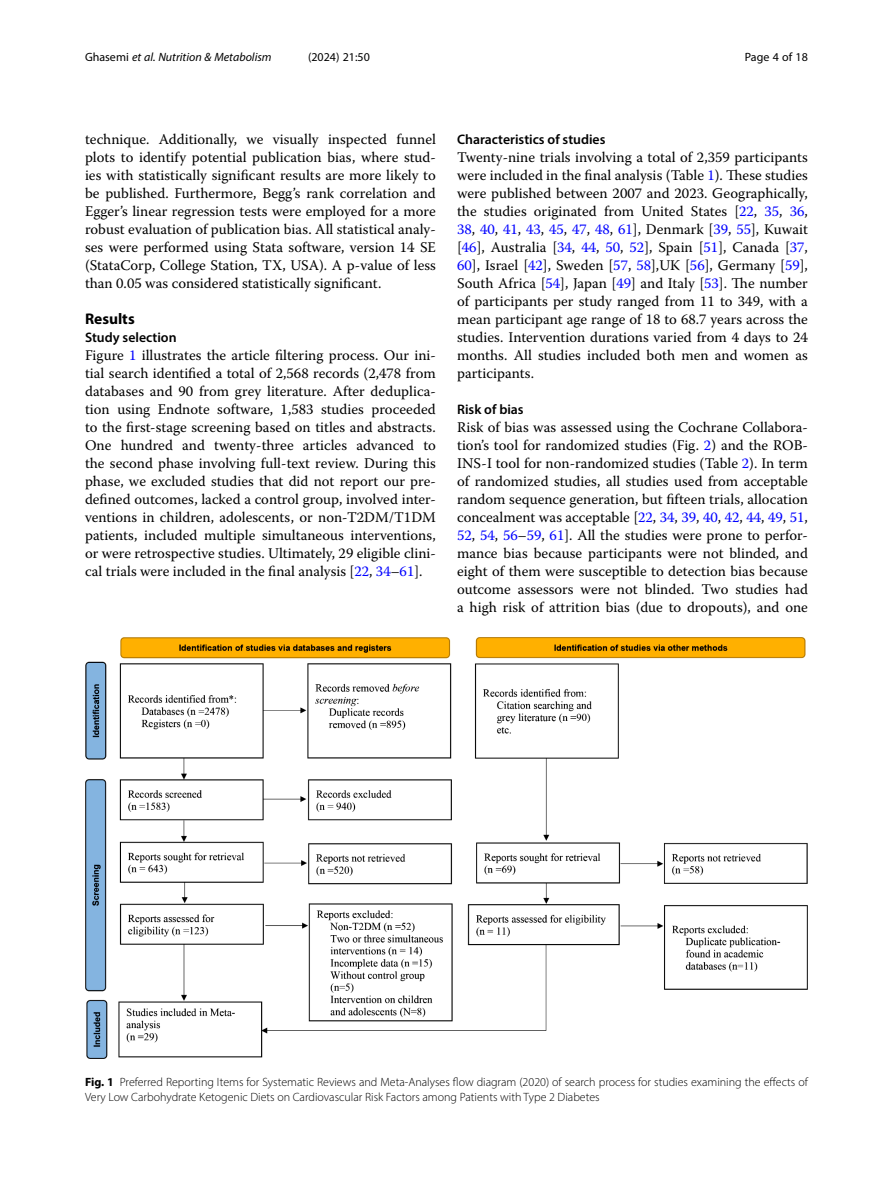
<style>
.page{position:relative;width:893px;height:1191px;background:#fff}
.page>*{position:absolute;margin:0;border:0;box-sizing:border-box;transform-origin:0 0}
.Head_1{font:700 15.45px "Myriad Pro";color:#000}
.Body_Text{font:14.7px/18px "Warnock Pro";color:#000;text-align:justify}
.Head_2{font:600 13.8px "Myriad Pro";color:#000}
.Head_2_After_1{font:600 13.8px "Myriad Pro";color:#000}
.Figure_Caption{font:300 12px/15px "Myriad Pro";color:#000}
.t1{font:italic 12px "Myriad Pro";color:#000}
.t2{font:12px "Myriad Pro";color:#000}
.s1{font-style:normal}
.s2{color:#00f}
.s3{font-weight:700}
</style>
<div class="page">
<img style="left:85px;top:637px;width:723px;height:422px">
<p class="t1" style="left:85px;top:50px;width:188px"><span class="s1">Ghasemi</span> et al. Nutrition &amp; Metabolism</p>
<p class="t2" style="left:308px;top:50px;width:63px">(2024) 21:50</p>
<p class="t2" style="left:745px;top:50px;width:65px">Page 4 of 18</p>
<p class="Body_Text" style="left:85px;top:130px;width:352px">technique. Additionally, we visually inspected funnel plots to identify potential publication bias, where stud&shy;ies with statistically significant results are more likely to be published. Furthermore, Begg’s rank correlation and Egger’s linear regression tests were employed for a more robust evaluation of publication bias. All statistical analy&shy;ses were performed using Stata software, version 14 SE (StataCorp, College Station, TX, USA). A p-value of less than 0.05 was considered statistically significant.</p>
<p class="Head_1" style="left:85px;top:309px;width:51px">Results</p>
<p class="Head_2_After_1" style="left:85px;top:329px;width:93px">Study selection</p>
<p class="Body_Text" style="left:85px;top:346px;width:352px">Figure <span class="s2">1</span> illustrates the article filtering process. Our ini&shy;tial search identified a total of 2,568 records (2,478 from databases and 90 from grey literature. After deduplica&shy;tion using Endnote software, 1,583 studies proceeded to the first-stage screening based on titles and abstracts.<br>One hundred and twenty-three articles advanced to the second phase involving full-text review. During this phase, we excluded studies that did not report our pre&shy;defined outcomes, lacked a control group, involved inter&shy;ventions in children, adolescents, or non-T2DM/T1DM patients, included multiple simultaneous interventions, or were retrospective studies. Ultimately, 29 eligible clini&shy;cal trials were included in the final analysis [<span class="s2">22</span>, <span class="s2">34</span>–<span class="s2">61</span>].</p>
<p class="Head_2" style="left:457px;top:131px;width:150px">Characteristics of studies</p>
<p class="Body_Text" style="left:457px;top:148px;width:352px">Twenty-nine trials involving a total of 2,359 participants were included in the final analysis (Table <span class="s2">1</span>). These studies were published between 2007 and 2023. Geographically, the studies originated from United States [<span class="s2">22</span>, <span class="s2">35</span>, <span class="s2">36</span>, <span class="s2">38</span>, <span class="s2">40</span>, <span class="s2">41</span>, <span class="s2">43</span>, <span class="s2">45</span>, <span class="s2">47</span>, <span class="s2">48</span>, <span class="s2">61</span>], Denmark [<span class="s2">39</span>, <span class="s2">55</span>], Kuwait [<span class="s2">46</span>], Australia [<span class="s2">34</span>, <span class="s2">44</span>, <span class="s2">50</span>, <span class="s2">52</span>], Spain [<span class="s2">51</span>], Canada [<span class="s2">37</span>, <span class="s2">60</span>], Israel [<span class="s2">42</span>], Sweden [<span class="s2">57</span>, <span class="s2">58</span>],UK [<span class="s2">56</span>], Germany [<span class="s2">59</span>], South Africa [<span class="s2">54</span>], Japan [<span class="s2">49</span>] and Italy [<span class="s2">53</span>]. The number of participants per study ranged from 11 to 349, with a mean participant age range of 18 to 68.7 years across the studies. Intervention durations varied from 4 days to 24 months. All studies included both men and women as participants.</p>
<p class="Head_2" style="left:457px;top:401px;width:68px">Risk of bias</p>
<p class="Body_Text" style="left:457px;top:418px;width:352px">Risk of bias was assessed using the Cochrane Collabora&shy;tion’s tool for randomized studies (Fig. <span class="s2">2</span>) and the ROB-INS-I tool for non-randomized studies (Table <span class="s2">2</span>). In term of randomized studies, all studies used from acceptable random sequence generation, but fifteen trials, allocation concealment was acceptable [<span class="s2">22</span>, <span class="s2">34</span>, <span class="s2">39</span>, <span class="s2">40</span>, <span class="s2">42</span>, <span class="s2">44</span>, <span class="s2">49</span>, <span class="s2">51</span>, <span class="s2">52</span>, <span class="s2">54</span>, <span class="s2">56</span>–<span class="s2">59</span>, <span class="s2">61</span>]. All the studies were prone to perfor&shy;mance bias because participants were not blinded, and eight of them were susceptible to detection bias because outcome assessors were not blinded. Two studies had a high risk of attrition bias (due to dropouts), and one</p>
<p class="Figure_Caption" style="left:85px;top:1074px;width:724px"><span class="s3">Fig. 1</span> Preferred Reporting Items for Systematic Reviews and Meta-Analyses flow diagram (2020) of search process for studies examining the effects of<br>Very Low Carbohydrate Ketogenic Diets on Cardiovascular Risk Factors among Patients with Type 2 Diabetes</p>
</div>
